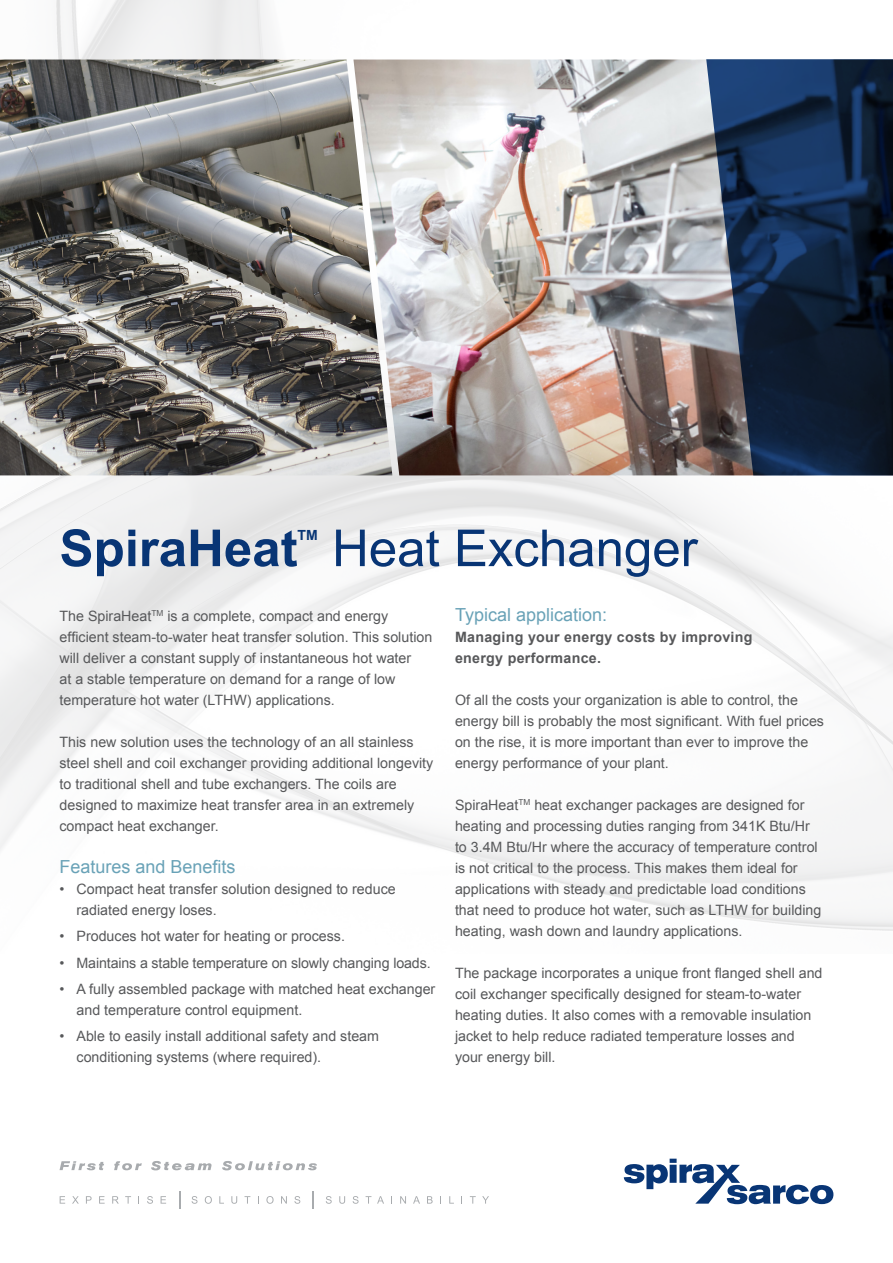
<style>
.page{position:relative;width:893px;height:1263px;background:#fff}
.page>*{position:absolute;margin:0;border:0;box-sizing:border-box;transform-origin:0 0}
.t1{font:51px "Arial";color:#083575}
.t2{font:700 51px "Arial";color:#083575}
.t3{font:18px "Arial";color:#69a2b7}
.t4{font:14.25px/21px "Arial";color:#57585a}
.t5{font:700 14.25px/21px "Arial";letter-spacing:.02em;color:#57585a}
.t6{font:700 13.95px "Arial";color:#083575}
</style>
<div class="page">
<img style="left:0;top:0;width:893px;height:931px">
<svg style="left:60px;top:1196px;width:5px;height:7px"></svg>
<svg style="left:72px;top:1196px;width:7px;height:7px"></svg>
<svg style="left:86px;top:1196px;width:6px;height:7px"></svg>
<svg style="left:99px;top:1196px;width:6px;height:7px"></svg>
<svg style="left:112px;top:1196px;width:7px;height:7px"></svg>
<svg style="left:125px;top:1196px;width:6px;height:7px"></svg>
<svg style="left:147px;top:1196px;width:6px;height:8px"></svg>
<svg style="left:161px;top:1196px;width:5px;height:7px"></svg>
<svg style="left:192px;top:1196px;width:5px;height:8px"></svg>
<svg style="left:205px;top:1196px;width:7px;height:8px"></svg>
<svg style="left:219px;top:1196px;width:5px;height:7px"></svg>
<svg style="left:231px;top:1196px;width:6px;height:8px"></svg>
<svg style="left:244px;top:1196px;width:6px;height:7px"></svg>
<svg style="left:266px;top:1196px;width:8px;height:8px"></svg>
<svg style="left:281px;top:1196px;width:6px;height:7px"></svg>
<svg style="left:294px;top:1196px;width:6px;height:8px"></svg>
<svg style="left:326px;top:1196px;width:6px;height:8px"></svg>
<svg style="left:339px;top:1196px;width:6px;height:8px"></svg>
<svg style="left:353px;top:1196px;width:6px;height:8px"></svg>
<svg style="left:377px;top:1196px;width:7px;height:7px"></svg>
<svg style="left:400px;top:1196px;width:6px;height:7px"></svg>
<svg style="left:413px;top:1196px;width:7px;height:7px"></svg>
<svg style="left:427px;top:1196px;width:6px;height:7px"></svg>
<svg style="left:449px;top:1196px;width:5px;height:7px"></svg>
<svg style="left:470px;top:1196px;width:6px;height:7px"></svg>
<svg style="left:482px;top:1196px;width:7px;height:7px"></svg>
<svg style="left:179px;top:1191px;width:2px;height:18px"></svg>
<svg style="left:313px;top:1191px;width:1px;height:18px"></svg>
<svg style="left:60px;top:1161px;width:257px;height:9px"></svg>
<svg style="left:624px;top:1159px;width:209px;height:45px"></svg>
<p class="t2" style="left:60px;top:515px;width:240px">SpiraHeat</p>
<p class="t6" style="left:298px;top:526px;width:22px">TM</p>
<p class="t1" style="left:332px;top:515px;width:367px">Heat Exchanger</p>
<p class="t4" style="left:60px;top:606px;width:374px">The SpiraHeat<sup>TM</sup> is a complete, compact and energy efficient steam-to-water heat transfer solution. This solution will deliver a constant supply of instantaneous hot water<br>at a stable temperature on demand for a range of low temperature hot water (LTHW) applications.</p>
<p class="t4" style="left:60px;top:732px;width:375px">This new solution uses the technology of an all stainless steel shell and coil exchanger providing additional longevity to traditional shell and tube exchangers. The coils are designed to maximize heat transfer area in an extremely compact heat exchanger.</p>
<p class="t3" style="left:60px;top:855px;width:178px">Features and Benefits</p>
<p class="t4" style="left:77px;top:879px;width:321px;text-indent:-17px">• Compact heat transfer solution designed to reduce radiated energy loses.</p>
<p class="t4" style="left:60px;top:926px;width:287px">• Produces hot water for heating or process.</p>
<p class="t4" style="left:60px;top:952px;width:373px">• Maintains a stable temperature on slowly changing loads.</p>
<p class="t4" style="left:77px;top:978px;width:360px;text-indent:-17px">• A fully assembled package with matched heat exchanger and temperature control equipment.</p>
<p class="t4" style="left:77px;top:1026px;width:304px;text-indent:-17px">• Able to easily install additional safety and steam conditioning systems (where required).</p>
<p class="t3" style="left:455px;top:603px;width:154px">Typical application:</p>
<p class="t5" style="left:455px;top:627px;width:299px">Managing your energy costs by improving energy performance.</p>
<p class="t4" style="left:455px;top:690px;width:371px">Of all the costs your organization is able to control, the energy bill is probably the most significant. With fuel prices on the rise, it is more important than ever to improve the energy performance of your plant.</p>
<p class="t4" style="left:455px;top:795px;width:351px">SpiraHeat<sup>TM</sup> heat exchanger packages are designed for</p>
<p class="t4" style="left:455px;top:816px;width:368px">heating and processing duties ranging from 341K Btu/Hr to 3.4M Btu/Hr where the accuracy of temperature control is not critical to the process. This makes them ideal for applications with steady and predictable load conditions that need to produce hot water, such as LTHW for building heating, wash down and laundry applications.</p>
<p class="t4" style="left:455px;top:963px;width:369px">The package incorporates a unique front flanged shell and coil exchanger specifically designed for steam-to-water heating duties. It also comes with a removable insulation jacket to help reduce radiated temperature losses and your energy bill.</p>
</div>
